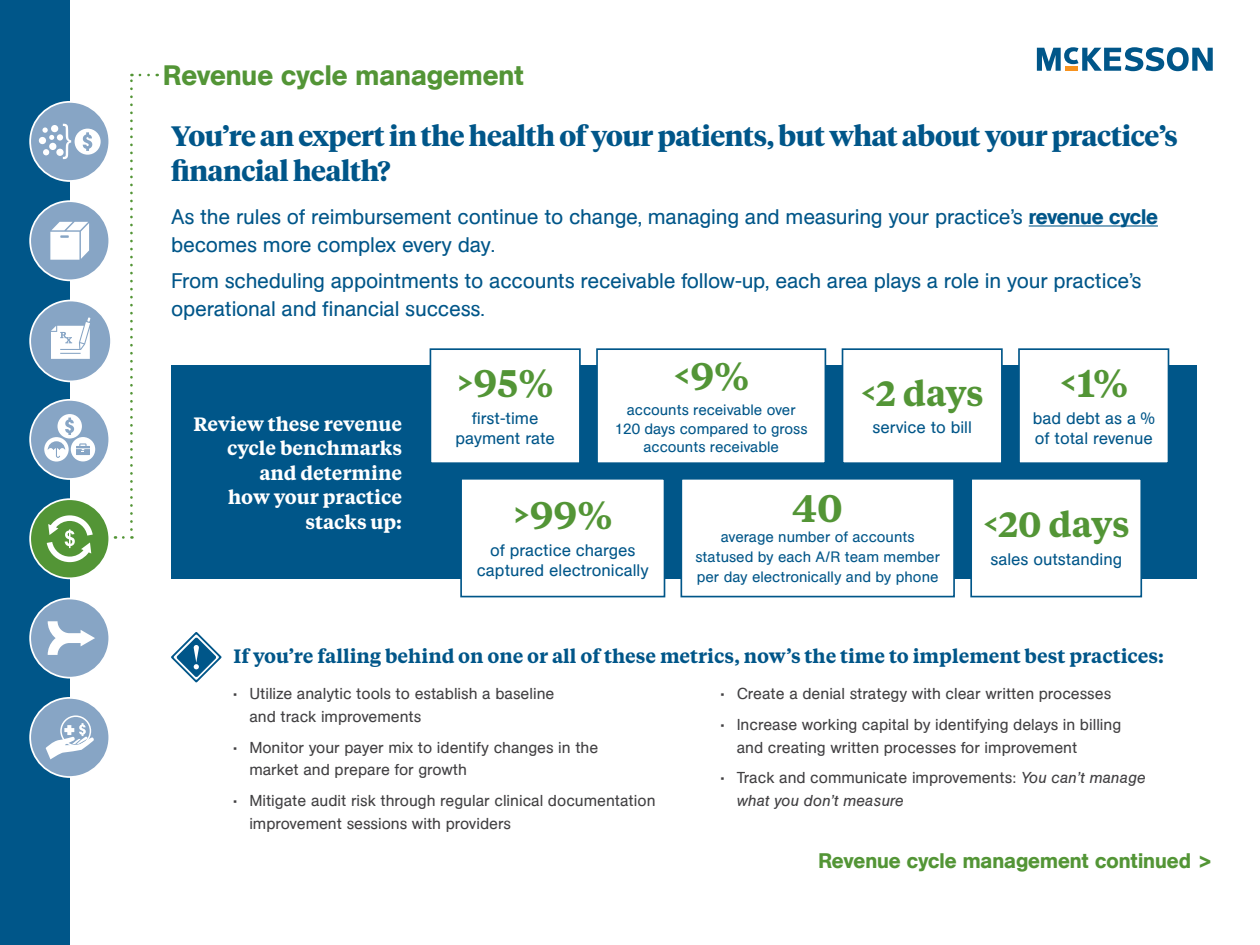
<style>
.page{position:relative;width:1260px;height:945px;background:#fff}
.page>*{position:absolute;margin:0;border:0;box-sizing:border-box;transform-origin:0 0}
.t1{font:600 38.32px "Tiempos Text";color:#539536}
.t2{font:600 35px "Tiempos Text";letter-spacing:-.01em;color:#539536}
.t3{font:700 28px/35px "Tiempos Headline";letter-spacing:-.01em;color:#005689}
.t4{font:500 28px "AG Book Pro";color:#539536}
.t5{font:21px/28px "AG Book Pro";letter-spacing:-.01em;color:#005689}
.t6{font:500 21px "AG Book Pro";color:#539536}
.t7{font:600 19.25px "Tiempos Text";color:#005689}
.t8{font:600 19.25px/24.5px "Tiempos Text";color:#fff;text-align:right}
.t9{font:16.62px/19.9px "AG Book Pro";color:#005689;text-align:center}
.t10{font:15.75px/22.8px "AG Book Pro";color:#414042}
.t11{font:15.05px/18.4px "AG Book Pro";color:#005689;text-align:center}
.s1{font-weight:500}
.s2{font-style:italic}
</style>
<div class="page">
<svg style="left:123px;top:536px;width:9px;height:3px"></svg>
<svg style="left:130px;top:74px;width:3px;height:456px"></svg>
<svg style="left:140px;top:74px;width:18px;height:2px"></svg>
<hr style="left:1029px;top:225px;width:129px;height:2px;background:#005689">
<div style="left:171px;top:365px;width:1026px;height:213px;background:#005689"></div>
<div style="left:430px;top:349px;width:150px;height:114px;background:#fff"></div>
<div style="left:430px;top:348px;width:151px;height:116px;border:2px solid #005689"></div>
<div style="left:597px;top:349px;width:228px;height:114px;background:#fff"></div>
<div style="left:596px;top:348px;width:230px;height:116px;border:2px solid #005689"></div>
<div style="left:843px;top:349px;width:159px;height:114px;background:#fff"></div>
<div style="left:842px;top:348px;width:161px;height:116px;border:2px solid #005689"></div>
<div style="left:681px;top:479px;width:273px;height:118px;background:#fff"></div>
<div style="left:681px;top:478px;width:274px;height:119px;border:2px solid #005689"></div>
<div style="left:461px;top:479px;width:204px;height:118px;background:#fff"></div>
<div style="left:460px;top:478px;width:205px;height:119px;border:2px solid #005689"></div>
<div style="left:1019px;top:349px;width:149px;height:114px;background:#fff"></div>
<div style="left:1018px;top:348px;width:151px;height:116px;border:2px solid #005689"></div>
<div style="left:971px;top:479px;width:170px;height:118px;background:#fff"></div>
<div style="left:970px;top:478px;width:172px;height:119px;border:2px solid #005689"></div>
<svg style="left:1037px;top:47px;width:176px;height:24px"></svg>
<div style="left:0;top:0;width:70px;height:945px;background:#005689"></div>
<div style="left:30px;top:499px;width:79px;height:79px;background:#539536;border-radius:50%"></div>
<div style="left:29px;top:498px;width:81px;height:81px;border:2px solid #fff;border-radius:50%"></div>
<svg style="left:47px;top:515px;width:46px;height:47px"></svg>
<div style="left:30px;top:400px;width:79px;height:79px;background:#87a5c5;border-radius:50%"></div>
<div style="left:29px;top:399px;width:81px;height:81px;border:2px solid #fff;border-radius:50%"></div>
<svg style="left:44px;top:414px;width:51px;height:48px"></svg>
<div style="left:30px;top:698px;width:79px;height:79px;background:#87a5c5;border-radius:50%"></div>
<div style="left:29px;top:697px;width:81px;height:81px;border:2px solid #fff;border-radius:50%"></div>
<div style="left:60px;top:715px;width:31px;height:31px;border:1px solid #fff;border-radius:50%"></div>
<svg style="left:46px;top:723px;width:48px;height:36px"></svg>
<div style="left:30px;top:599px;width:79px;height:79px;background:#87a5c5;border-radius:50%"></div>
<div style="left:29px;top:598px;width:81px;height:81px;border:2px solid #fff;border-radius:50%"></div>
<svg style="left:48px;top:621px;width:47px;height:34px"></svg>
<div style="left:30px;top:201px;width:79px;height:79px;background:#87a5c5;border-radius:50%"></div>
<div style="left:29px;top:200px;width:81px;height:81px;border:2px solid #fff;border-radius:50%"></div>
<svg style="left:50px;top:222px;width:39px;height:38px"></svg>
<div style="left:30px;top:102px;width:79px;height:79px;background:#87a5c5;border-radius:50%"></div>
<div style="left:29px;top:101px;width:81px;height:81px;border:2px solid #fff;border-radius:50%"></div>
<div style="left:39px;top:137px;width:7px;height:7px;background:#fff;border-radius:50%"></div>
<div style="left:49px;top:143px;width:7px;height:7px;background:#fff;border-radius:50%"></div>
<div style="left:56px;top:149px;width:8px;height:7px;background:#fff;border-radius:50%"></div>
<div style="left:51px;top:125px;width:7px;height:7px;background:#fff;border-radius:50%"></div>
<div style="left:57px;top:134px;width:6px;height:7px;background:#fff;border-radius:50%"></div>
<svg style="left:43px;top:149px;width:6px;height:6px"></svg>
<svg style="left:42px;top:127px;width:12px;height:13px"></svg>
<svg style="left:63px;top:124px;width:38px;height:35px"></svg>
<div style="left:30px;top:301px;width:81px;height:80px;background:#87a5c5;border-radius:50%"></div>
<div style="left:29px;top:300px;width:83px;height:82px;border:2px solid #fff;border-radius:50%"></div>
<svg style="left:51px;top:317px;width:39px;height:42px"></svg>
<svg style="left:171px;top:632px;width:51px;height:51px"></svg>
<h3 class="t4" style="left:163px;top:57px;width:362px">Revenue cycle management</h3>
<h3 class="t3" style="left:171px;top:117px;width:1008px">You’re an expert in the health of your patients, but what about your practice’s financial health?</h3>
<h3 class="t5" style="left:171px;top:203px;width:988px">As the rules of reimbursement continue to change, managing and measuring your practice’s <span class="s1">revenue cycle </span>becomes more complex every day.</h3>
<h3 class="t5" style="left:171px;top:267px;width:972px">From scheduling appointments to accounts receivable follow-up, each area plays a role in your practice’s operational and financial success.</h3>
<p class="t8" style="left:193px;top:411px;width:210px">Review these revenue cycle benchmarks and determine<br>how your practice stacks up:</p>
<h1 class="t1" style="left:457px;top:357px;width:98px">&gt;95%</h1>
<p class="t9" style="left:455px;top:408px;width:101px">first-time payment rate</p>
<h1 class="t1" style="left:673px;top:349px;width:78px">&lt;9%</h1>
<p class="t11" style="left:615px;top:401px;width:194px">accounts receivable over<br>120 days compared to gross accounts receivable</p>
<h2 class="t2" style="left:861px;top:369px;width:125px">&lt;2 days</h2>
<p class="t9" style="left:872px;top:417px;width:101px">service to bill</p>
<h1 class="t1" style="left:1059px;top:357px;width:70px">&lt;1%</h1>
<p class="t9" style="left:1033px;top:408px;width:124px;text-align:left">bad debt as a % of total revenue</p>
<h1 class="t1" style="left:513px;top:488px;width:101px">&gt;99%</h1>
<p class="t9" style="left:477px;top:540px;width:173px">of practice charges captured electronically</p>
<h1 class="t1" style="left:793px;top:482px;width:52px">40</h1>
<p class="t11" style="left:695px;top:527px;width:246px;line-height:19.9px">average number of accounts statused by each A/R team member per day electronically and by phone</p>
<h2 class="t2" style="left:983px;top:500px;width:148px">&lt;20 days</h2>
<p class="t9" style="left:990px;top:549px;width:133px">sales outstanding</p>
<p class="t7" style="left:234px;top:643px;width:932px">If you’re falling behind on one or all of these metrics, now’s the time to implement best practices:</p>
<p class="t10" style="left:249px;top:682px;width:307px;text-indent:-16px">• Utilize analytic tools to establish a baseline and track improvements</p>
<p class="t10" style="left:249px;top:736px;width:350px;text-indent:-16px">• Monitor your payer mix to identify changes in the market and prepare for growth</p>
<p class="t10" style="left:249px;top:789px;width:408px;text-indent:-16px">• Mitigate audit risk through regular clinical documentation improvement sessions with providers</p>
<p class="t10" style="left:721px;top:682px;width:392px">• Create a denial strategy with clear written processes</p>
<p class="t10" style="left:737px;top:713px;width:386px;text-indent:-16px">• Increase working capital by identifying delays in billing and creating written processes for improvement</p>
<p class="t10" style="left:737px;top:766px;width:411px;text-indent:-16px">• Track and communicate improvements: <span class="s2">You can’t manage what you don’t measure</span></p>
<h3 class="t6" style="left:818px;top:847px;width:396px">Revenue cycle management continued &gt;</h3>
</div>
